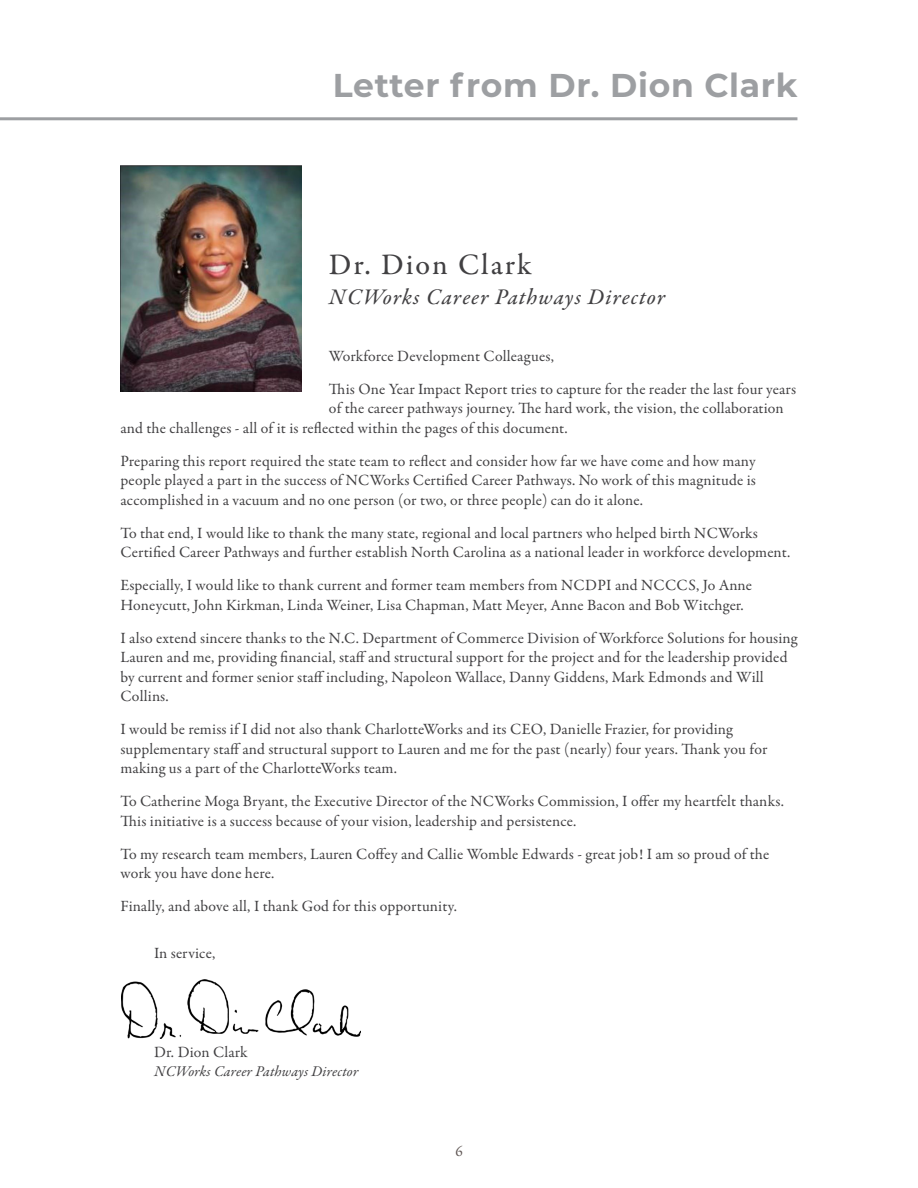
<style>
.page{position:relative;width:918px;height:1188px;background:#fff}
.page>*{position:absolute;margin:0;border:0;box-sizing:border-box;transform-origin:0 0}
.t1{font:700 33px "Montserrat";letter-spacing:.02em;color:#9d9fa2}
.t2{font:500 30px "Garamond Premr Pro";letter-spacing:.065em;color:#414042}
.t3{font:22.5px "Garamond Premr Pro Med It";letter-spacing:.045em;color:#414042}
.t4{font:15.75px/19.5px "Garamond Premr Pro";letter-spacing:.005em;color:#414042}
.t5{font:italic 15px "Garamond Premr Pro";letter-spacing:.005em;color:#414042}
.t6{font:15px "Garamond Premr Pro";color:#5f5654}
</style>
<div class="page">
<img style="left:121px;top:165px;width:181px;height:227px">
<hr style="left:0;top:117px;width:797px;height:3px;background:#9d9fa2">
<img style="left:122px;top:979px;width:238px;height:59px">
<h1 class="t1" style="left:333px;top:61px;width:466px">Letter from Dr. Dion Clark</h1>
<h2 class="t2" style="left:329px;top:247px;width:204px">Dr. Dion Clark</h2>
<h3 class="t3" style="left:329px;top:283px;width:338px">NCWorks Career Pathways Director</h3>
<p class="t4" style="left:329px;top:340px;width:469px;line-height:33px">Workforce Development Colleagues,<br>This One Year Impact Report tries to capture for the reader the last four years</p>
<p class="t4" style="left:121px;top:399px;width:665px;text-indent:208px">of the career pathways journey. The hard work, the vision, the collaboration and the challenges - all of it is reflected within the pages of this document.</p>
<p class="t4" style="left:121px;top:452px;width:637px;text-align:justify">Preparing this report required the state team to reflect and consider how far we have come and how many people played a part in the success of NCWorks Certified Career Pathways. No work of this magnitude is accomplished in a vacuum and no one person (or two, or three people) can do it alone.</p>
<p class="t4" style="left:121px;top:524px;width:671px">To that end, I would like to thank the many state, regional and local partners who helped birth NCWorks<br>Certified Career Pathways and further establish North Carolina as a national leader in workforce development.</p>
<p class="t4" style="left:121px;top:576px;width:633px">Especially, I would like to thank current and former team members from NCDPI and NCCCS, Jo Anne<br>Honeycutt, John Kirkman, Linda Weiner, Lisa Chapman, Matt Meyer, Anne Bacon and Bob Witchger.</p>
<p class="t4" style="left:121px;top:629px;width:678px">I also extend sincere thanks to the N.C. Department of Commerce Division of Workforce Solutions for housing Lauren and me, providing financial, staff and structural support for the project and for the leadership provided by current and former senior staff including, Napoleon Wallace, Danny Giddens, Mark Edmonds and Will Collins.</p>
<p class="t4" style="left:121px;top:720px;width:648px">I would be remiss if I did not also thank CharlotteWorks and its CEO, Danielle Frazier, for providing supplementary staff and structural support to Lauren and me for the past (nearly) four years. Thank you for making us a part of the CharlotteWorks team.</p>
<p class="t4" style="left:121px;top:792px;width:665px">To Catherine Moga Bryant, the Executive Director of the NCWorks Commission, I offer my heartfelt thanks.<br>This initiative is a success because of your vision, leadership and persistence.</p>
<p class="t4" style="left:121px;top:845px;width:650px">To my research team members, Lauren Coffey and Callie Womble Edwards - great job! I am so proud of the work you have done here.</p>
<p class="t4" style="left:121px;top:897px;width:338px">Finally, and above all, I thank God for this opportunity.</p>
<p class="t4" style="left:154px;top:944px;width:62px">In service,</p>
<p class="t4" style="left:154px;top:1043px;width:95px">Dr. Dion Clark</p>
<p class="t5" style="left:154px;top:1062px;width:206px">NCWorks Career Pathways Director</p>
<p class="t6" style="left:455px;top:1142px;width:9px">6</p>
</div>
